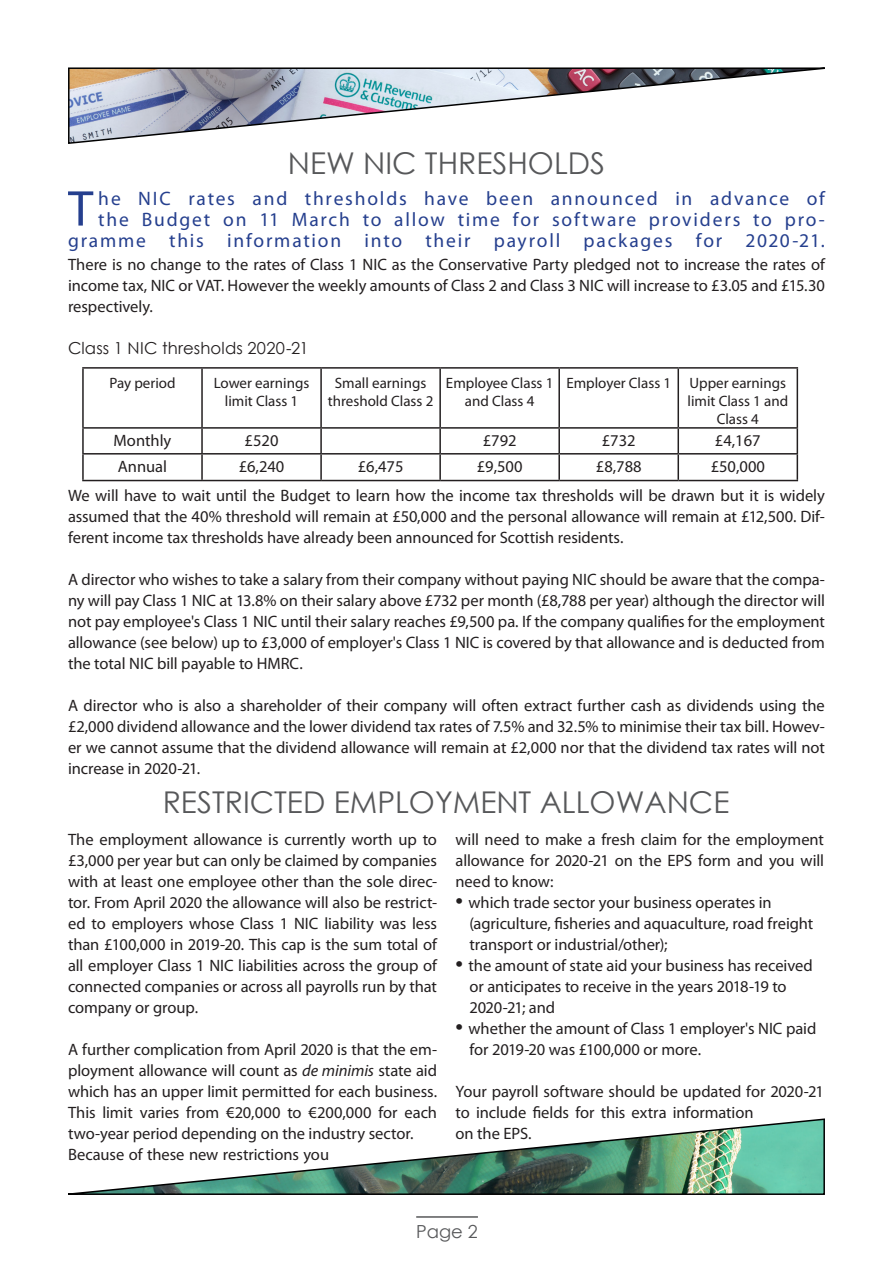
<style>
.page{position:relative;width:893px;height:1263px;background:#fff}
.page>*{position:absolute;margin:0;border:0;box-sizing:border-box;transform-origin:0 0}
.t1{font:50.7px "Myriad Pro";color:#253f8e}
.t2{font:30px "Century Gothic";color:#57585a}
.t3{font:19.5px/21px "Myriad Pro";letter-spacing:.09em;color:#253f8e;text-align:right}
.t4{font:18px "Century Gothic";color:#57585a}
.t5{font:16.5px/21px "Myriad Pro";letter-spacing:-.005em;color:#231f20;text-align:justify}
.t6{font:16.5px "Century Gothic";letter-spacing:.01em;color:#231f20}
.t7{font:15px/18px "Myriad Pro";color:#231f20;text-align:center}
.s1{font-style:italic}
.s2{font-size:27px}
</style>
<div class="page">
<hr style="left:416px;top:1216px;width:62px;height:2px;background:#57585a">
<svg style="left:68px;top:67px;width:757px;height:77px"></svg>
<img style="left:68px;top:1118px;width:757px;height:77px">
<hr style="left:82px;top:367px;width:120px;height:2px;background:#231f20">
<hr style="left:82px;top:369px;width:2px;height:58px;background:#231f20">
<hr style="left:202px;top:367px;width:119px;height:2px;background:#231f20">
<hr style="left:201px;top:369px;width:2px;height:58px;background:#231f20">
<hr style="left:321px;top:367px;width:119px;height:2px;background:#231f20">
<hr style="left:320px;top:369px;width:2px;height:58px;background:#231f20">
<hr style="left:440px;top:367px;width:119px;height:2px;background:#231f20">
<hr style="left:439px;top:369px;width:2px;height:58px;background:#231f20">
<hr style="left:559px;top:367px;width:119px;height:2px;background:#231f20">
<hr style="left:558px;top:369px;width:2px;height:58px;background:#231f20">
<hr style="left:678px;top:367px;width:120px;height:2px;background:#231f20">
<hr style="left:677px;top:369px;width:2px;height:58px;background:#231f20">
<hr style="left:797px;top:369px;width:1px;height:58px;background:#231f20">
<hr style="left:82px;top:427px;width:120px;height:2px;background:#231f20">
<hr style="left:82px;top:429px;width:2px;height:24px;background:#231f20">
<hr style="left:202px;top:427px;width:119px;height:2px;background:#231f20">
<hr style="left:201px;top:429px;width:2px;height:24px;background:#231f20">
<hr style="left:321px;top:427px;width:119px;height:2px;background:#231f20">
<hr style="left:320px;top:429px;width:2px;height:24px;background:#231f20">
<hr style="left:440px;top:427px;width:119px;height:2px;background:#231f20">
<hr style="left:439px;top:429px;width:2px;height:24px;background:#231f20">
<hr style="left:559px;top:427px;width:119px;height:2px;background:#231f20">
<hr style="left:558px;top:429px;width:2px;height:24px;background:#231f20">
<hr style="left:678px;top:427px;width:120px;height:2px;background:#231f20">
<hr style="left:677px;top:429px;width:2px;height:24px;background:#231f20">
<hr style="left:82px;top:453px;width:120px;height:2px;background:#231f20">
<hr style="left:82px;top:455px;width:2px;height:25px;background:#231f20">
<hr style="left:202px;top:453px;width:119px;height:2px;background:#231f20">
<hr style="left:201px;top:455px;width:2px;height:25px;background:#231f20">
<hr style="left:321px;top:453px;width:119px;height:2px;background:#231f20">
<hr style="left:320px;top:455px;width:2px;height:25px;background:#231f20">
<hr style="left:440px;top:453px;width:119px;height:2px;background:#231f20">
<hr style="left:439px;top:455px;width:2px;height:25px;background:#231f20">
<hr style="left:559px;top:453px;width:119px;height:2px;background:#231f20">
<hr style="left:558px;top:455px;width:2px;height:25px;background:#231f20">
<hr style="left:678px;top:453px;width:120px;height:2px;background:#231f20">
<hr style="left:677px;top:455px;width:2px;height:25px;background:#231f20">
<svg style="left:797px;top:429px;width:1px;height:51px"></svg>
<hr style="left:82px;top:480px;width:120px;height:1px;background:#231f20">
<hr style="left:202px;top:480px;width:119px;height:1px;background:#231f20">
<hr style="left:321px;top:480px;width:119px;height:1px;background:#231f20">
<hr style="left:440px;top:480px;width:119px;height:1px;background:#231f20">
<hr style="left:559px;top:480px;width:119px;height:1px;background:#231f20">
<hr style="left:678px;top:480px;width:120px;height:1px;background:#231f20">
<p class="t2" style="left:288px;top:142px;width:319px">NEW NIC THRESHOLDS</p>
<p class="t3" style="left:68px;top:187px;width:758px">he NIC rates and thresholds have been announced in advance of the Budget on 11 March to allow time for software providers to pro&shy;gramme this information into their payroll packages for 2020-21.</p>
<p class="t1" style="left:68px;top:177px;width:27px">T</p>
<p class="t5" style="left:68px;top:254px;width:758px">There is no change to the rates of Class 1 NIC as the Conservative Party pledged not to increase the rates of income tax, NIC or VAT. However the weekly amounts of Class 2 and Class 3 NIC will increase to £3.05 and £15.30 respectively.</p>
<p class="t6" style="left:68px;top:337px;width:242px">Class 1 NIC thresholds 2020-21</p>
<p class="t7" style="left:109px;top:373px;width:68px">Pay period</p>
<p class="t7" style="left:214px;top:373px;width:97px">Lower earnings limit Class 1</p>
<p class="t7" style="left:328px;top:373px;width:107px">Small earnings threshold Class 2</p>
<p class="t7" style="left:446px;top:373px;width:109px">Employee Class 1 and Class 4</p>
<p class="t7" style="left:566px;top:373px;width:106px">Employer Class 1</p>
<p class="t7" style="left:687px;top:373px;width:102px">Upper earnings limit Class 1 and<br>Class 4</p>
<p class="t5" style="left:114px;top:430px;width:59px">Monthly</p>
<p class="t5" style="left:245px;top:430px;width:35px">£520</p>
<p class="t5" style="left:483px;top:430px;width:35px">£792</p>
<p class="t5" style="left:602px;top:430px;width:35px">£732</p>
<p class="t5" style="left:715px;top:430px;width:47px">£4,167</p>
<p class="t5" style="left:118px;top:456px;width:51px">Annual</p>
<p class="t5" style="left:239px;top:456px;width:47px">£6,240</p>
<p class="t5" style="left:358px;top:456px;width:47px">£6,475</p>
<p class="t5" style="left:477px;top:456px;width:47px">£9,500</p>
<p class="t5" style="left:596px;top:456px;width:47px">£8,788</p>
<p class="t5" style="left:711px;top:456px;width:56px">£50,000</p>
<p class="t5" style="left:68px;top:485px;width:758px">We will have to wait until the Budget to learn how the income tax thresholds will be drawn but it is widely assumed that the 40% threshold will remain at £50,000 and the personal allowance will remain at £12,500. Dif&shy;ferent income tax thresholds have already been announced for Scottish residents.</p>
<p class="t5" style="left:68px;top:569px;width:758px">A director who wishes to take a salary from their company without paying NIC should be aware that the compa&shy;ny will pay Class 1 NIC at 13.8% on their salary above £732 per month (£8,788 per year) although the director will not pay employee's Class 1 NIC until their salary reaches £9,500 pa. If the company qualifies for the employment allowance (see below) up to £3,000 of employer's Class 1 NIC is covered by that allowance and is deducted from the total NIC bill payable to HMRC.</p>
<p class="t5" style="left:68px;top:695px;width:758px">A director who is also a shareholder of their company will often extract further cash as dividends using the £2,000 dividend allowance and the lower dividend tax rates of 7.5% and 32.5% to minimise their tax bill. Howev&shy;er we cannot assume that the dividend allowance will remain at £2,000 nor that the dividend tax rates will not increase in 2020-21.</p>
<p class="t2" style="left:163px;top:782px;width:568px">RESTRICTED EMPLOYMENT ALLOWANCE</p>
<p class="t5" style="left:68px;top:828px;width:371px">The employment allowance is currently worth up to £3,000 per year but can only be claimed by companies with at least one employee other than the sole direc&shy;tor. From April 2020 the allowance will also be restrict&shy;ed to employers whose Class 1 NIC liability was less than £100,000 in 2019-20. This cap is the sum total of all employer Class 1 NIC liabilities across the group of connected companies or across all payrolls run by that company or group.</p>
<p class="t5" style="left:68px;top:1038px;width:371px">A further complication from April 2020 is that the em&shy;ployment allowance will count as <span class="s1">de minimis</span> state aid which has an upper limit permitted for each business.<br>This limit varies from €20,000 to €200,000 for each two-year period depending on the industry sector.</p>
<p class="t5" style="left:68px;top:1143px;width:263px">Because of these new restrictions you</p>
<p class="t5" style="left:455px;top:828px;width:370px">will need to make a fresh claim for the employment allowance for 2020-21 on the EPS form and you will need to know:</p>
<p class="t5" style="left:455px;top:891px;width:318px"><span class="s2">•</span> which trade sector your business operates in</p>
<p class="t5" style="left:469px;top:912px;width:345px">(agriculture, fisheries and aquaculture, road freight</p>
<p class="t5" style="left:469px;top:933px;width:200px">transport or industrial/other);</p>
<p class="t5" style="left:455px;top:954px;width:359px"><span class="s2">•</span> the amount of state aid your business has received</p>
<p class="t5" style="left:469px;top:975px;width:319px">or anticipates to receive in the years 2018-19 to</p>
<p class="t5" style="left:469px;top:996px;width:87px">2020-21; and</p>
<p class="t5" style="left:455px;top:1017px;width:362px"><span class="s2">•</span> whether the amount of Class 1 employer's NIC paid</p>
<p class="t5" style="left:469px;top:1038px;width:233px">for 2019-20 was £100,000 or more.</p>
<p class="t5" style="left:455px;top:1080px;width:370px;text-align:left">Your payroll software should be updated for 2020-21 to include fields for this extra information<br>on the EPS.</p>
<p class="t4" style="left:416px;top:1218px;width:63px">Page 2</p>
</div>
